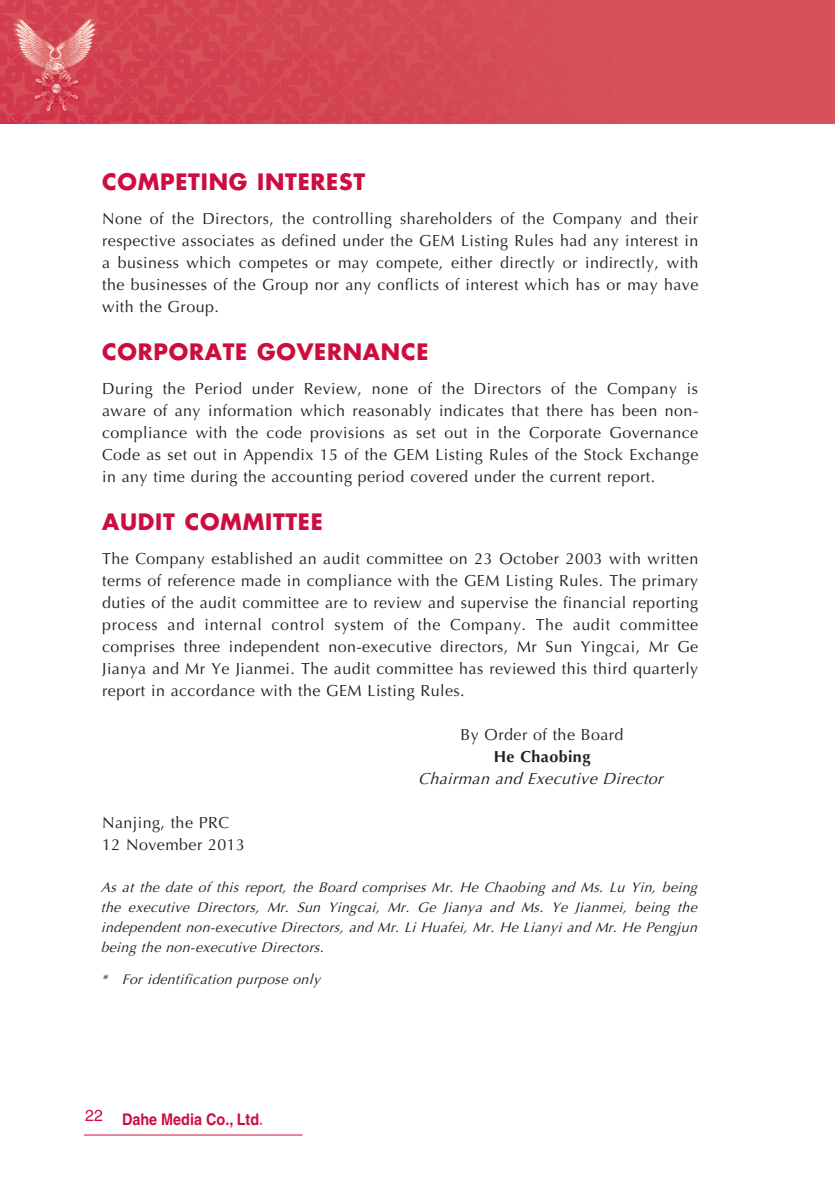
<style>
.page{position:relative;width:840px;height:1191px;background:#fff}
.page>*{position:absolute;margin:0;border:0;box-sizing:border-box;transform-origin:0 0}
._3__標題{font:700 22px "Futura Std";letter-spacing:.035em;color:#cd0d40}
._1__內文{font:16px/22px "Optima LT Std";letter-spacing:.03em;color:#231f20;text-align:justify}
._1__內文-2{font:italic 16px "Optima LT Std";color:#231f20}
.t1{font:700 16px "Helvetica LT Std";color:#cd0d40;scale:.9 1}
._1__內文-3{font:700 16px "Optima LT Std";letter-spacing:.03em;color:#231f20}
._2__附註內文{font:italic 14px/20px "Optima LT Std";color:#231f20;text-align:justify}
.s1{color:#dd706f}
</style>
<div class="page">
<img style="left:0;top:0;width:833px;height:123px">
<hr style="left:84px;top:1134px;width:218px;height:1px;background:#cd0d40">
<p class="_3__標題" style="left:102px;top:167px;width:264px">COMPETING INTEREST</p>
<p class="_1__內文" style="left:102px;top:208px;width:597px">None of the Directors, the controlling shareholders of the Company and their respective associates as defined under the GEM Listing Rules had any interest in a business which competes or may compete, either directly or indirectly, with the businesses of the Group nor any conflicts of interest which has or may have with the Group.</p>
<p class="_3__標題" style="left:102px;top:337px;width:327px">CORPORATE GOVERNANCE</p>
<p class="_1__內文" style="left:102px;top:378px;width:597px">During the Period under Review, none of the Directors of the Company is aware of any information which reasonably indicates that there has been non&shy;compliance with the code provisions as set out in the Corporate Governance Code as set out in Appendix 15 of the GEM Listing Rules of the Stock Exchange in any time during the accounting period covered under the current report.</p>
<p class="_3__標題" style="left:102px;top:507px;width:222px">AUDIT COMMITTEE</p>
<p class="_1__內文" style="left:102px;top:548px;width:597px">The Company established an audit committee on 23 October 2003 with written terms of reference made in compliance with the GEM Listing Rules. The primary duties of the audit committee are to review and supervise the financial reporting process and internal control system of the Company. The audit committee comprises three independent non-executive directors, Mr Sun Yingcai, Mr Ge Jianya and Mr Ye Jianmei. The audit committee has reviewed this third quarterly report in accordance with the GEM Listing Rules.</p>
<p class="_1__內文" style="left:460px;top:724px;width:164px">By Order of the Board</p>
<p class="_1__內文-3" style="left:493px;top:747px;width:98px">He Chaobing</p>
<p class="_1__內文-2" style="left:418px;top:769px;width:251px">Chairman and Executive Director</p>
<p class="_1__內文" style="left:102px;top:812px;width:128px">Nanjing, the PRC</p>
<p class="_1__內文" style="left:102px;top:834px;width:144px">12 November 2013</p>
<p class="_2__附註內文" style="left:101px;top:877px;width:602px">As at the date of this report, the Board comprises Mr. He Chaobing and Ms. Lu Yin, being the executive Directors, Mr. Sun Yingcai, Mr. Ge J ianya and Ms. Ye J ianmei, being the independent non-executive Directors, and Mr. Li Huafei, Mr. He Lianyi and Mr. He Pengjun being the non-executive Directors.</p>
<p class="_2__附註內文" style="left:101px;top:969px;width:225px">* For identification purpose only</p>
<p class="t1" style="left:85px;top:1109px;width:199px"><sup>22</sup> Dahe Media Co., Ltd<span class="s1">.</span></p>
</div>
